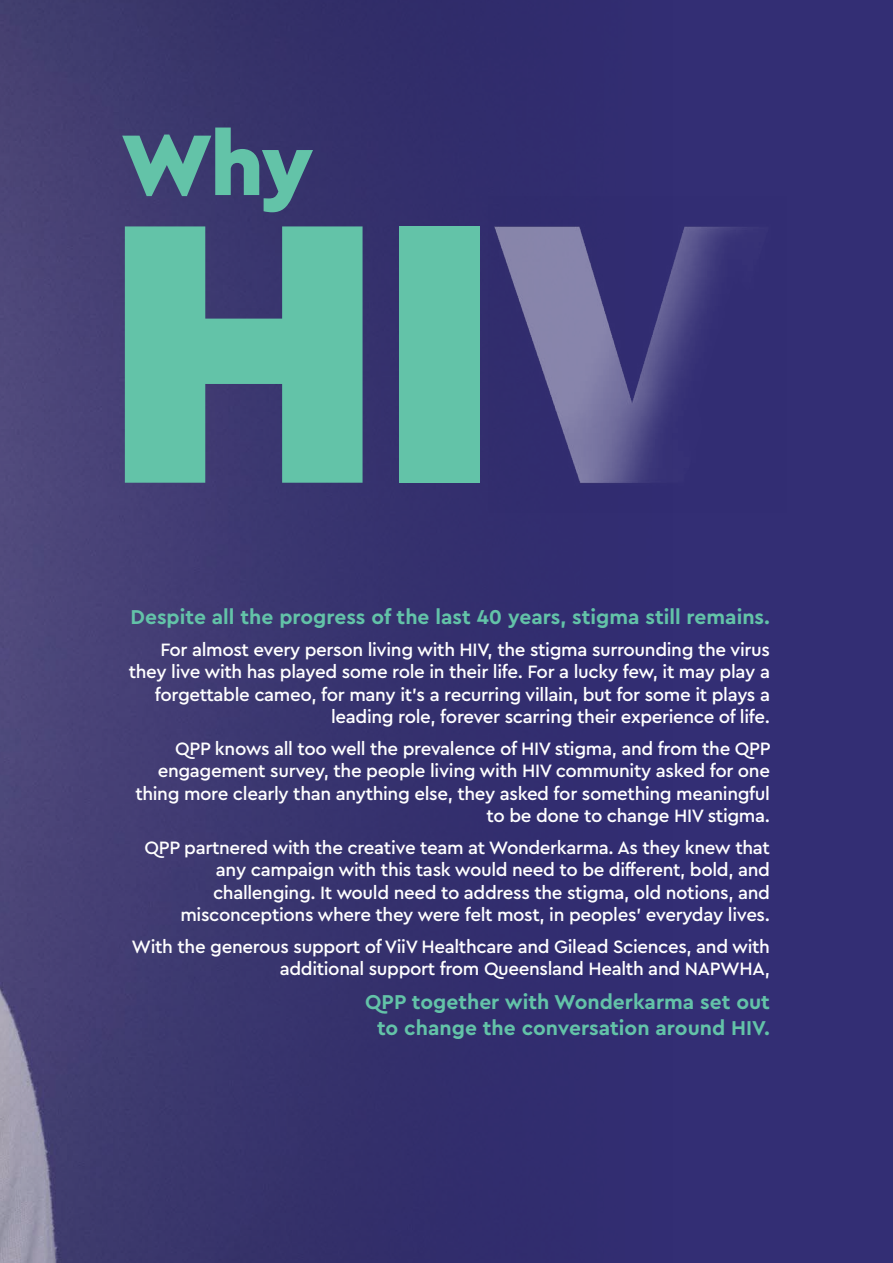
<style>
.page{position:relative;width:893px;height:1263px;background:#fff}
.page>*{position:absolute;margin:0;border:0;box-sizing:border-box;transform-origin:0 0}
.t1{font:900 90px "Cera Pro";color:#63c3a8}
.t2{font:700 21px/25.2px "Cera Pro";color:#63c3a8;text-align:center}
.t3{font:500 18.75px/22.5px "Cera Pro";letter-spacing:-.02em;color:#fff;text-align:right}
</style>
<div class="page">
<div style="left:0;top:0;width:893px;height:1263px;background:linear-gradient(to right,#454172,#2b2771)"></div>
<img style="left:488px;top:197px;width:299px;height:315px">
<div style="left:399px;top:226px;width:80px;height:257px;background:#63c3a8"></div>
<svg style="left:125px;top:226px;width:238px;height:257px;background:#59a09a"></svg>
<h1 class="t1" style="left:121px;top:105px;width:194px">Why</h1>
<p class="t2" style="left:131px;top:604px;width:641px">Despite all the progress of the last 40 years, stigma still remains.</p>
<p class="t3" style="left:129px;top:637px;width:643px">For almost every person living with HIV, the stigma surrounding the virus they live with has played some role in their life. For a lucky few, it may play a forgettable cameo, for many it’s a recurring villain, but for some it plays a leading role, forever scarring their experience of life.</p>
<p class="t3" style="left:135px;top:736px;width:637px">QPP knows all too well the prevalence of HIV stigma, and from the QPP engagement survey, the people living with HIV community asked for one thing more clearly than anything else, they asked for something meaningful to be done to change HIV stigma.</p>
<p class="t3" style="left:145px;top:835px;width:627px">QPP partnered with the creative team at Wonderkarma. As they knew that any campaign with this task would need to be different, bold, and challenging. It would need to address the stigma, old notions, and misconceptions where they were felt most, in peoples’ everyday lives.</p>
<p class="t3" style="left:131px;top:934px;width:640px">With the generous support of ViiV Healthcare and Gilead Sciences, and with additional support from Queensland Health and NAPWHA,</p>
<p class="t2" style="left:365px;top:989px;width:406px">QPP together with Wonderkarma set out to change the conversation around HIV.</p>
</div>
